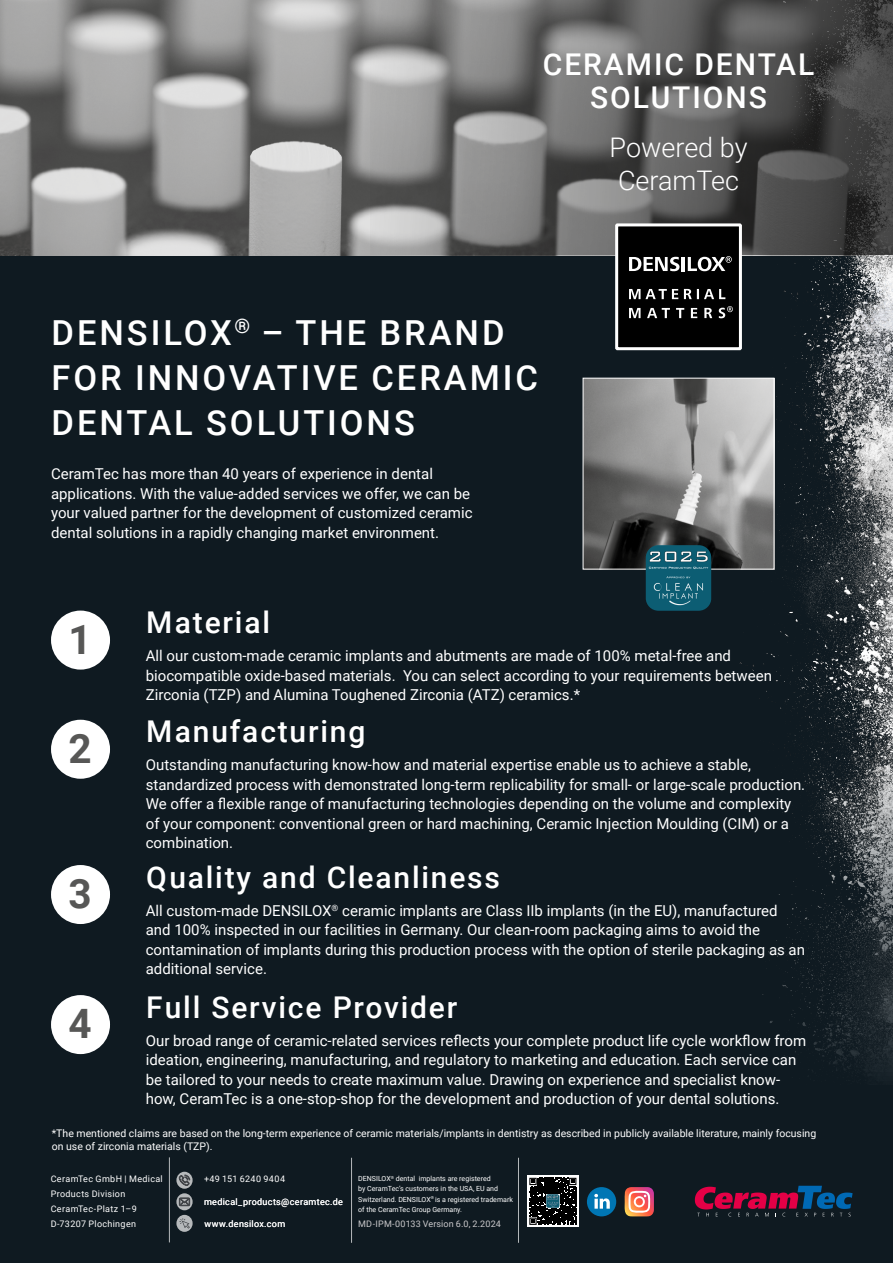
<style>
.page{position:relative;width:893px;height:1263px;background:#0f1a21}
.page>*{position:absolute;margin:0;border:0;box-sizing:border-box;transform-origin:0 0}
.t1{font:700 40.5px "Roboto";color:#575756}
.t2{font:500 34.5px/45px "Roboto";letter-spacing:.085em;color:#fff}
.t3{font:500 30px/33px "Roboto";letter-spacing:.06em;color:#fff;text-align:center}
.t4{font:300 27px/33px "Roboto";color:#fff;text-align:center}
.t5{font:15px/19.5px "Roboto";color:#fff}
.t6{font:10.5px/12.6px "Roboto";color:#fff}
.t7{font:9px/14.7px "Roboto";letter-spacing:.035em;color:#fff}
.t8{font:9px "Roboto";letter-spacing:.02em;color:#cac9cb}
.t9{font:7.05px/10.4px "Roboto";color:#fff}
</style>
<div class="page">
<img style="left:0;top:0;width:370px;height:255px">
<img style="left:737px;top:255px;width:156px;height:821px">
<img style="left:585px;top:380px;width:187px;height:187px">
<div style="left:583px;top:378px;width:191px;height:191px;border:1px solid #fff"></div>
<svg style="left:370px;top:0;width:523px;height:255px;background:#666"></svg>
<div style="left:617px;top:225px;width:123px;height:124px;background:#000"></div>
<svg style="left:629px;top:306px;width:104px;height:12px"></svg>
<svg style="left:629px;top:289px;width:96px;height:10px"></svg>
<svg style="left:629px;top:257px;width:50px;height:14px"></svg>
<hr style="left:682px;top:257px;width:3px;height:14px;background:#fff">
<svg style="left:688px;top:256px;width:44px;height:15px"></svg>
<div style="left:615px;top:223px;width:127px;height:127px;border:3px solid #fff"></div>
<img style="left:646px;top:545px;width:65px;height:66px">
<div style="left:51px;top:611px;width:59px;height:59px;background:#fff;border-radius:50%"></div>
<div style="left:51px;top:720px;width:59px;height:59px;background:#fff;border-radius:50%"></div>
<div style="left:51px;top:865px;width:59px;height:59px;background:#fff;border-radius:50%"></div>
<div style="left:51px;top:995px;width:59px;height:59px;background:#fff;border-radius:50%"></div>
<hr style="left:351px;top:1158px;width:1px;height:85px;background:#fff">
<hr style="left:169px;top:1157px;width:1px;height:85px;background:#fff">
<svg style="left:695px;top:1186px;width:158px;height:30px"></svg>
<hr style="left:518px;top:1158px;width:1px;height:85px;background:#fff">
<svg style="left:527px;top:1176px;width:51px;height:51px"></svg>
<svg style="left:529px;top:1178px;width:47px;height:47px;background:#212627"></svg>
<svg style="left:587px;top:1187px;width:29px;height:29px"></svg>
<svg style="left:624px;top:1187px;width:30px;height:29px"></svg>
<svg style="left:176px;top:1172px;width:17px;height:17px"></svg>
<svg style="left:179px;top:1174px;width:11px;height:12px"></svg>
<svg style="left:176px;top:1193px;width:17px;height:17px"></svg>
<svg style="left:179px;top:1197px;width:11px;height:9px"></svg>
<svg style="left:176px;top:1215px;width:17px;height:17px"></svg>
<svg style="left:179px;top:1218px;width:11px;height:10px"></svg>
<h3 class="t3" style="left:543px;top:46px;width:273px">CERAMIC DENTAL<br>SOLUTIONS</h3>
<h3 class="t4" style="left:610px;top:130px;width:139px">Powered by<br>CeramTec</h3>
<h2 class="t2" style="left:52px;top:309px;width:488px">DENSILOX<sup>®</sup> – THE BRAND<br>FOR INNOVATIVE CERAMIC<br>DENTAL SOLUTIONS</h2>
<p class="t5" style="left:51px;top:463px;width:423px">CeramTec has more than 40 years of experience in dental applications. With the value-added services we offer, we can be your valued partner for the development of customized ceramic dental solutions in a rapidly changing market environment.</p>
<h1 class="t1" style="left:68px;top:611px;width:25px">1</h1>
<h1 class="t1" style="left:68px;top:720px;width:25px">2</h1>
<h1 class="t1" style="left:68px;top:865px;width:25px">3</h1>
<h1 class="t1" style="left:68px;top:995px;width:25px">4</h1>
<h3 class="t3" style="left:146px;top:605px;width:125px">Material</h3>
<p class="t5" style="left:146px;top:645px;width:628px">All our custom-made ceramic implants and abutments are made of 100% metal-free and biocompatible oxide-based materials. You can select according to your requirements between<br>Zirconia (TZP) and Alumina Toughened Zirconia (ATZ) ceramics.*</p>
<h3 class="t3" style="left:146px;top:714px;width:221px">Manufacturing</h3>
<p class="t5" style="left:146px;top:755px;width:661px">Outstanding manufacturing know-how and material expertise enable us to achieve a stable, standardized process with demonstrated long-term replicability for small- or large-scale production.<br>We offer a flexible range of manufacturing technologies depending on the volume and complexity of your component: conventional green or hard machining, Ceramic Injection Moulding (CIM) or a combination.</p>
<h3 class="t3" style="left:146px;top:859px;width:355px">Quality and Cleanliness</h3>
<p class="t5" style="left:146px;top:900px;width:661px">All custom-made DENSILOX<sup>®</sup> ceramic implants are Class IIb implants (in the EU), manufactured and 100% inspected in our facilities in Germany. Our clean-room packaging aims to avoid the contamination of implants during this production process with the option of sterile packaging as an additional service.</p>
<h3 class="t3" style="left:146px;top:989px;width:313px">Full Service Provider</h3>
<p class="t5" style="left:146px;top:1030px;width:662px">Our broad range of ceramic-related services reflects your complete product life cycle workflow from ideation, engineering, manufacturing, and regulatory to marketing and education. Each service can be tailored to your needs to create maximum value. Drawing on experience and specialist know&shy;how, CeramTec is a one-stop-shop for the development and production of your dental solutions.</p>
<p class="t6" style="left:52px;top:1127px;width:766px">*The mentioned claims are based on the long-term experience of ceramic materials/implants in dentistry as described in publicly available literature, mainly focusing on use of zirconia materials (TZP).</p>
<p class="t7" style="left:51px;top:1171px;width:114px">CeramTec GmbH | Medical<br>Products Division<br>CeramTec-Platz 1–9<br>D-73207 Plochingen</p>
<p class="t9" style="left:358px;top:1173px;width:156px">DENSILOX<sup>®</sup> dental implants are registered<br>by CeramTec’s customers in the USA, EU and Switzerland. DENSILOX<sup>®</sup> is a registered trademark of the CeramTec Group Germany.</p>
<p class="t7" style="left:204px;top:1171px;width:83px">+49 151 6240 9404</p>
<p class="t7" style="left:204px;top:1194px;width:140px">medical_products@ceramtec.de</p>
<p class="t7" style="left:205px;top:1216px;width:82px">www.densilox.com</p>
<p class="t8" style="left:358px;top:1217px;width:144px">MD-IPM-00133 Version 6.0, 2.2024</p>
</div>
